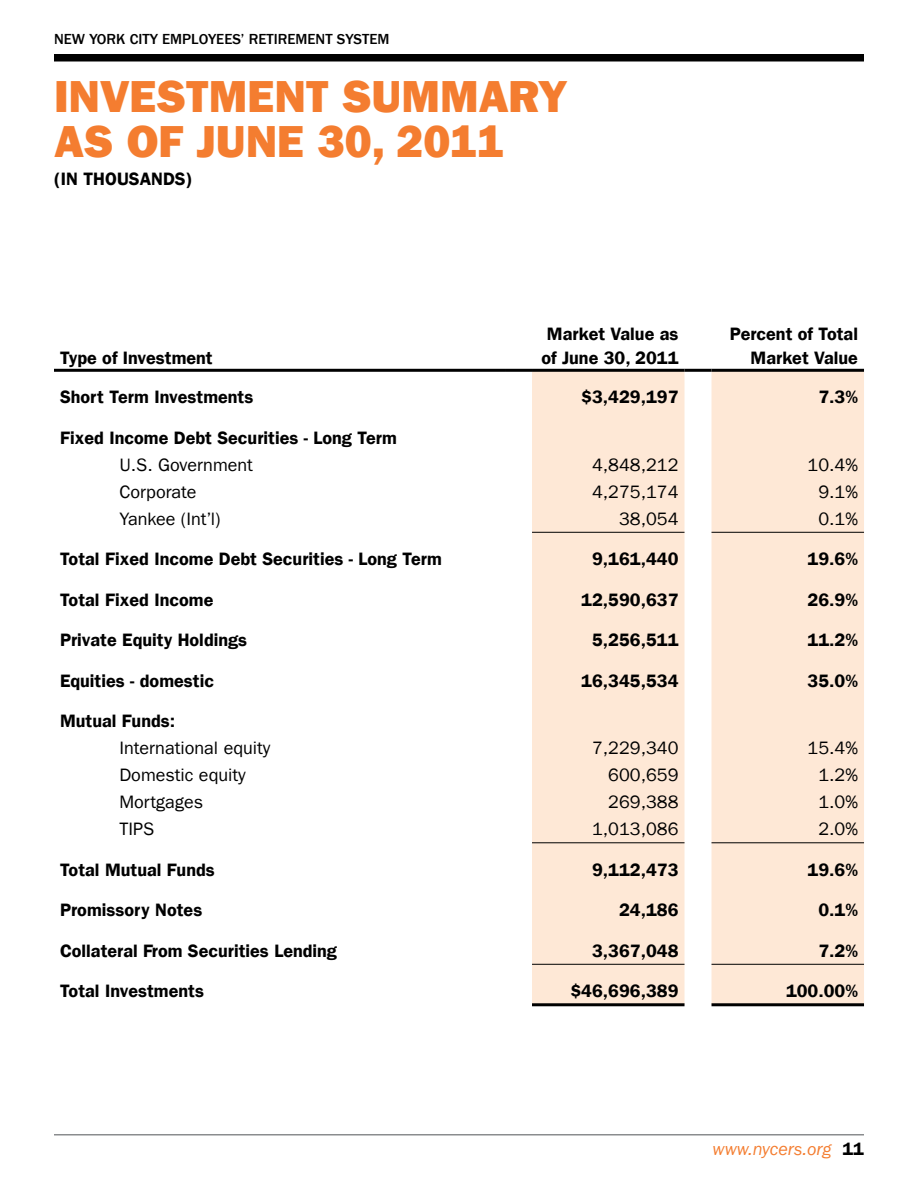
<style>
.page{position:relative;width:918px;height:1188px;background:#fff}
.page>*{position:absolute;margin:0;border:0;box-sizing:border-box;transform-origin:0 0}
.t1{font:800 45px/45px "Franklin Gothic LT";color:#f47d30}
.t2{font:600 18px/24px "Franklin Gothic LT";color:#000}
.t3{font:18px "Franklin Gothic LT";color:#000}
.t4{font:italic 18px "Franklin Gothic LT";color:#f47d30}
.t5{font:500 15px "Franklin Gothic LT";color:#000}
.s1{font-weight:600;font-style:normal;color:#000}
</style>
<div class="page">
<div style="left:54px;top:54px;width:810px;height:8px;background:#000"></div>
<hr style="left:54px;top:1134px;width:810px;height:2px;background:#8a8c8e">
<svg style="left:532px;top:372px;width:332px;height:633px;background:#fde9d9"></svg>
<hr style="left:54px;top:369px;width:451px;height:3px;background:#000">
<hr style="left:505px;top:369px;width:27px;height:3px;background:#000">
<hr style="left:532px;top:369px;width:153px;height:3px;background:#000">
<hr style="left:685px;top:369px;width:27px;height:3px;background:#000">
<hr style="left:712px;top:369px;width:152px;height:3px;background:#000">
<hr style="left:532px;top:532px;width:153px;height:1px;background:#000">
<hr style="left:712px;top:532px;width:152px;height:1px;background:#000">
<hr style="left:532px;top:842px;width:153px;height:1px;background:#000">
<hr style="left:712px;top:842px;width:152px;height:1px;background:#000">
<hr style="left:532px;top:964px;width:153px;height:1px;background:#000">
<hr style="left:712px;top:964px;width:152px;height:1px;background:#000">
<hr style="left:532px;top:1003px;width:153px;height:3px;background:#000">
<hr style="left:712px;top:1003px;width:152px;height:3px;background:#000">
<p class="t5" style="left:54px;top:31px;width:337px">NEW YORK CITY EMPLOYEES’ RETIREMENT SYSTEM</p>
<h1 class="t1" style="left:54px;top:74px;width:515px">INVESTMENT SUMMARY<br>AS OF JUNE 30, 2011</h1>
<p class="t2" style="left:54px;top:167px;width:42px">(in thousands</p>
<p class="t2" style="left:186px;top:167px;width:8px">)</p>
<p class="t2" style="left:60px;top:346px;width:154px">Type of Investment</p>
<p class="t2" style="left:542px;top:322px;width:138px">Market Value as of June 30, 2011</p>
<p class="t2" style="left:730px;top:322px;width:130px;text-align:right">Percent of Total<br>Market Value</p>
<p class="t2" style="left:60px;top:385px;width:195px">Short Term Investments</p>
<p class="t2" style="left:581px;top:385px;width:99px">$3,429,197</p>
<p class="t2" style="left:818px;top:385px;width:41px">7.3%</p>
<p class="t2" style="left:60px;top:426px;width:338px">Fixed Income Debt Securities - Long Term</p>
<p class="t3" style="left:119px;top:455px;width:135px">U.S. Government</p>
<p class="t3" style="left:592px;top:455px;width:88px">4,848,212</p>
<p class="t3" style="left:808px;top:455px;width:52px">10.4%</p>
<p class="t3" style="left:119px;top:482px;width:79px">Corporate</p>
<p class="t3" style="left:592px;top:482px;width:88px">4,275,174</p>
<p class="t3" style="left:818px;top:482px;width:41px">9.1%</p>
<p class="t3" style="left:119px;top:509px;width:103px">Yankee (Int’l)</p>
<p class="t3" style="left:619px;top:509px;width:61px">38,054</p>
<p class="t3" style="left:818px;top:509px;width:41px">0.1%</p>
<p class="t2" style="left:60px;top:547px;width:383px">Total Fixed Income Debt Securities - Long Term</p>
<p class="t2" style="left:592px;top:547px;width:88px">9,161,440</p>
<p class="t2" style="left:808px;top:547px;width:52px">19.6%</p>
<p class="t2" style="left:60px;top:588px;width:155px">Total Fixed Income</p>
<p class="t2" style="left:581px;top:588px;width:99px">12,590,637</p>
<p class="t2" style="left:808px;top:588px;width:52px">26.9%</p>
<p class="t2" style="left:60px;top:628px;width:189px">Private Equity Holdings</p>
<p class="t2" style="left:592px;top:628px;width:88px">5,256,511</p>
<p class="t2" style="left:808px;top:628px;width:52px">11.2%</p>
<p class="t2" style="left:60px;top:669px;width:156px">Equities - domestic</p>
<p class="t2" style="left:581px;top:669px;width:99px">16,345,534</p>
<p class="t2" style="left:808px;top:669px;width:52px">35.0%</p>
<p class="t2" style="left:60px;top:709px;width:117px">Mutual Funds:</p>
<p class="t3" style="left:119px;top:738px;width:153px">International equity</p>
<p class="t3" style="left:592px;top:738px;width:88px">7,229,340</p>
<p class="t3" style="left:808px;top:738px;width:52px">15.4%</p>
<p class="t3" style="left:119px;top:765px;width:128px">Domestic equity</p>
<p class="t3" style="left:608px;top:765px;width:72px">600,659</p>
<p class="t3" style="left:818px;top:765px;width:41px">1.2%</p>
<p class="t3" style="left:119px;top:792px;width:85px">Mortgages</p>
<p class="t3" style="left:608px;top:792px;width:72px">269,388</p>
<p class="t3" style="left:818px;top:792px;width:41px">1.0%</p>
<p class="t3" style="left:119px;top:819px;width:36px">TIPS</p>
<p class="t3" style="left:592px;top:819px;width:88px">1,013,086</p>
<p class="t3" style="left:818px;top:819px;width:41px">2.0%</p>
<p class="t2" style="left:60px;top:858px;width:156px">Total Mutual Funds</p>
<p class="t2" style="left:592px;top:858px;width:88px">9,112,473</p>
<p class="t2" style="left:808px;top:858px;width:52px">19.6%</p>
<p class="t2" style="left:60px;top:898px;width:144px">Promissory Notes</p>
<p class="t2" style="left:619px;top:898px;width:61px">24,186</p>
<p class="t2" style="left:818px;top:898px;width:41px">0.1%</p>
<p class="t2" style="left:60px;top:939px;width:279px">Collateral From Securities Lending</p>
<p class="t2" style="left:592px;top:939px;width:88px">3,367,048</p>
<p class="t2" style="left:818px;top:939px;width:41px">7.2%</p>
<p class="t2" style="left:60px;top:979px;width:146px">Total Investments</p>
<p class="t2" style="left:571px;top:979px;width:109px">$46,696,389</p>
<p class="t2" style="left:786px;top:979px;width:73px">100.00%</p>
<p class="t4" style="left:713px;top:1139px;width:153px">www.nycers.org <span class="s1">11</span></p>
</div>
